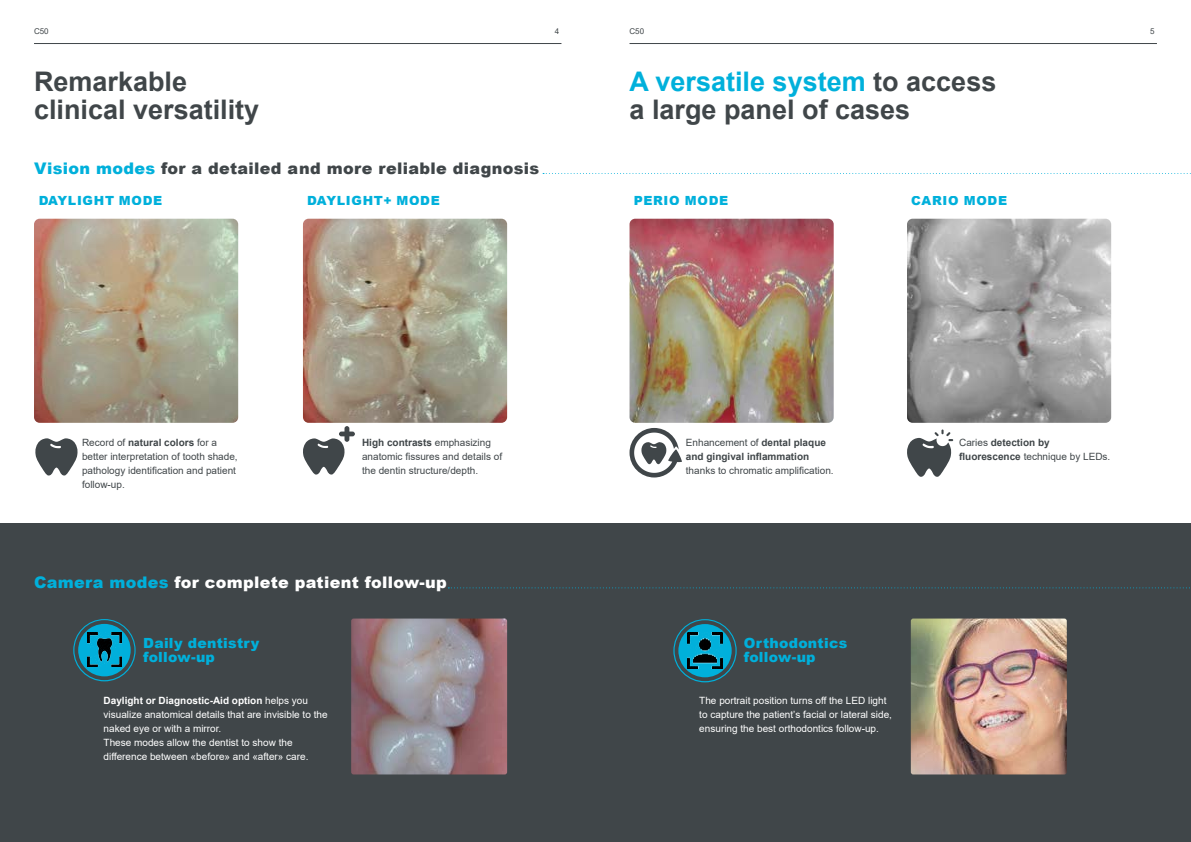
<style>
.page{position:relative;width:1191px;height:842px;background:#fff}
.page>*{position:absolute;margin:0;border:0;box-sizing:border-box;transform-origin:0 0}
.t1{font:700 27px/28px "Arial";color:#404649}
.t2{font:900 16px "Arial";letter-spacing:.02em;color:#404649}
.t3{font:900 16px "Arial";letter-spacing:.02em;color:#fff}
.t4{font:900 14px/14px "Arial";letter-spacing:.02em;color:#00b0db}
.t5{font:900 12.6px "Arial";letter-spacing:.055em;color:#00b0db}
.t6{font:10px/14px "Arial";color:#fff}
.t7{font:10px/14px "Arial";color:#404649}
.t8{font:700 10px/14px "Arial";color:#404649}
.t9{font:8px "Arial";color:#404649}
.s1{color:#00b0db}
.s2{font-weight:700}
.s3{font-weight:400}
</style>
<div class="page">
<hr style="left:629px;top:43px;width:528px;height:1px;background:#404649">
<hr style="left:34px;top:43px;width:527px;height:1px;background:#404649">
<div style="left:0;top:523px;width:1191px;height:319px;background:#404649"></div>
<img style="left:907px;top:219px;width:204px;height:204px">
<img style="left:34px;top:219px;width:204px;height:204px">
<img style="left:303px;top:219px;width:204px;height:204px">
<img style="left:629px;top:219px;width:204px;height:204px">
<img style="left:910px;top:618px;width:156px;height:156px">
<img style="left:351px;top:618px;width:156px;height:156px">
<svg style="left:35px;top:438px;width:43px;height:38px"></svg>
<svg style="left:303px;top:426px;width:52px;height:49px"></svg>
<svg style="left:629px;top:428px;width:53px;height:49px"></svg>
<svg style="left:907px;top:429px;width:46px;height:48px"></svg>
<svg style="left:76px;top:622px;width:56px;height:56px"></svg>
<div style="left:73px;top:619px;width:63px;height:62px;border:6px solid #00afdb;border-radius:50%"></div>
<div style="left:74px;top:620px;width:60px;height:60px;border:4px solid #404648;border-radius:50%"></div>
<img style="left:87px;top:632px;width:34px;height:34px">
<svg style="left:676px;top:622px;width:57px;height:57px"></svg>
<img style="left:687px;top:633px;width:35px;height:35px">
<div style="left:673px;top:619px;width:63px;height:63px;border:6px solid #00b0db;border-radius:50%"></div>
<div style="left:674px;top:620px;width:61px;height:61px;border:4px solid #404649;border-radius:50%"></div>
<svg style="left:543px;top:173px;width:648px;height:1px"></svg>
<svg style="left:448px;top:587px;width:742px;height:1px"></svg>
<p class="t9" style="left:34px;top:26px;width:16px">C50</p>
<p class="t9" style="left:555px;top:26px;width:6px">4</p>
<p class="t9" style="left:629px;top:26px;width:16px">C50</p>
<p class="t9" style="left:1150px;top:26px;width:6px">5</p>
<h1 class="t1" style="left:34px;top:67px;width:227px">Remarkable clinical versatility</h1>
<h1 class="t1" style="left:629px;top:67px;width:368px"><span class="s1">A versatile system</span> to access a large panel of cases</h1>
<h2 class="t2" style="left:34px;top:157px;width:507px"><span class="s1">Vision modes</span> for a detailed and more reliable diagnosis</h2>
<p class="t5" style="left:38px;top:191px;width:126px">DAYLIGHT MODE</p>
<p class="t5" style="left:633px;top:191px;width:96px">PERIO MODE</p>
<p class="t5" style="left:307px;top:191px;width:134px">DAYLIGHT+ MODE</p>
<p class="t5" style="left:911px;top:192px;width:98px">CARIO MODE</p>
<p class="t7" style="left:362px;top:435px;width:142px"><span class="s2">High contrasts</span> emphasizing anatomic fissures and details of the dentin structure/depth.</p>
<p class="t8" style="left:959px;top:435px;width:153px"><span class="s3">Caries</span> detection by fluorescence <span class="s3">technique by LEDs.</span></p>
<p class="t7" style="left:82px;top:435px;width:157px">Record of <span class="s2">natural colors</span> for a better interpretation of tooth shade, pathology identification and patient follow-up.</p>
<p class="t8" style="left:686px;top:435px;width:142px"><span class="s3">Enhancement of</span> dental plaque and gingival inflammation</p>
<p class="t7" style="left:686px;top:463px;width:149px">thanks to chromatic amplification.</p>
<h2 class="t3" style="left:34px;top:571px;width:414px"><span class="s1">Camera modes</span> for complete patient follow-up</h2>
<h3 class="t4" style="left:143px;top:636px;width:118px">Daily dentistry follow-up</h3>
<p class="t6" style="left:104px;top:694px;width:225px"><span class="s2">Daylight or Diagnostic-Aid option</span> helps you visualize anatomical details that are invisible to the naked eye or with a mirror.<br>These modes allow the dentist to show the difference between «before» and «after» care.</p>
<h3 class="t4" style="left:744px;top:636px;width:105px">Orthodontics follow-up</h3>
<p class="t6" style="left:699px;top:694px;width:194px">The portrait position turns off the LED light to capture the patient’s facial or lateral side, ensuring the best orthodontics follow-up.</p>
</div>
